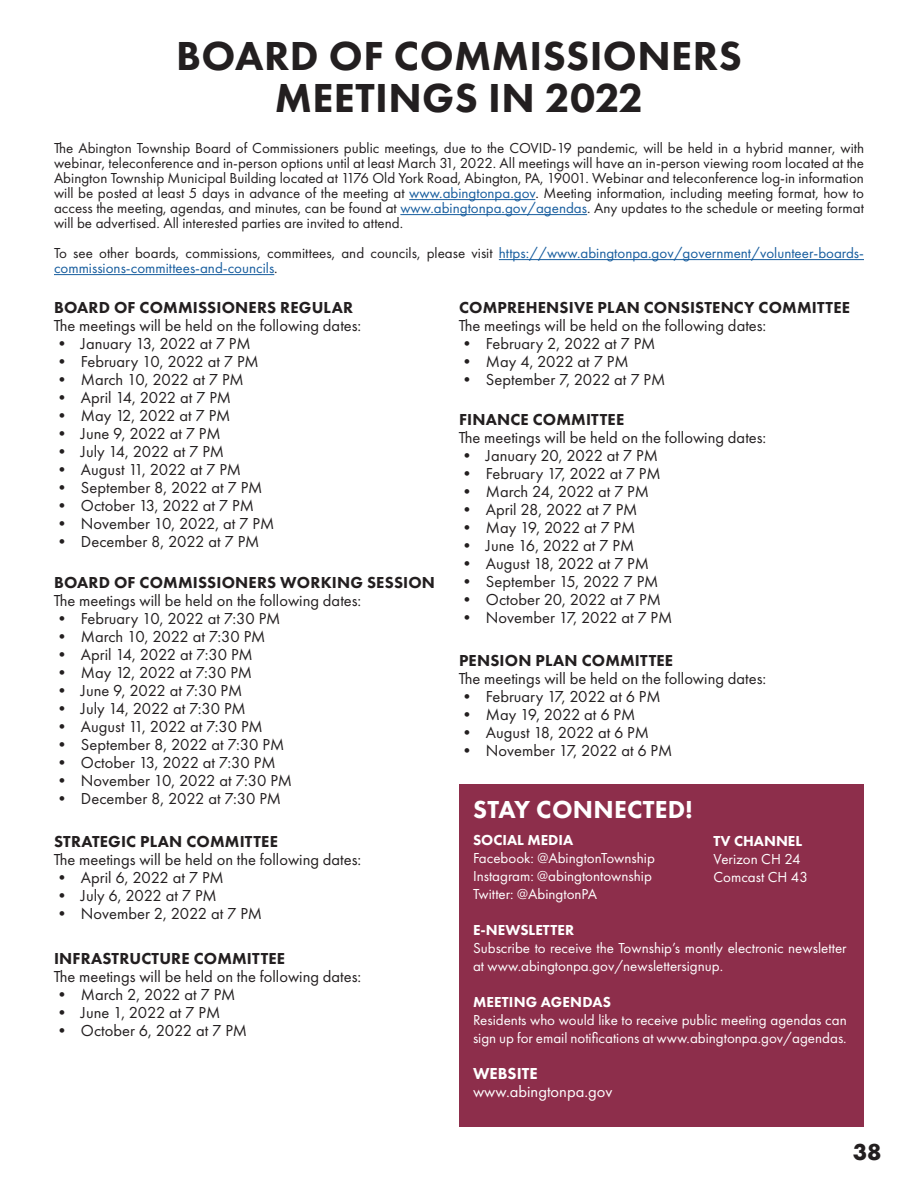
<style>
.page{position:relative;width:918px;height:1188px;background:#fff}
.page>*{position:absolute;margin:0;border:0;box-sizing:border-box;transform-origin:0 0}
.t1{font:800 42px/42px "Futura PT";letter-spacing:.01em;color:#231f20;text-align:center}
.t2{font:800 25.5px "Futura PT";letter-spacing:.01em;color:#fff}
.t3{font:700 24px "Futura PT";color:#231f20}
.t4{font:16.5px "Futura PT";color:#231f20}
.t5{font:800 16.5px "Futura PT";letter-spacing:.01em;color:#231f20}
.t6{font:16.5px "Futura PT";color:#fff}
.t7{font:800 16.5px "Futura PT";color:#fff}
.t8{font:15px/15px "Futura PT";color:#231f20;text-align:justify}
.t9{font:15px/18px "Futura PT";color:#fff}
.t10{font:15px/15px "Futura PT";color:#175d9e}
.t11{font:800 15px "Futura PT";color:#fff}
.s1{color:#175d9e}
.s2{color:#231f20}
</style>
<div class="page">
<hr style="left:409px;top:199px;width:126px;height:1px;background:#175d9e">
<hr style="left:400px;top:214px;width:187px;height:1px;background:#175d9e">
<hr style="left:499px;top:259px;width:365px;height:1px;background:#175d9e">
<hr style="left:54px;top:274px;width:220px;height:1px;background:#175d9e">
<div style="left:459px;top:784px;width:405px;height:342px;background:#8d2e4b"></div>
<h1 class="t1" style="left:176px;top:34px;width:567px">BOARD OF COMMISSIONERS<br>MEETINGS IN 2022</h1>
<p class="t8" style="left:54px;top:141px;width:812px">The Abington Township Board of Commissioners public meetings, due to the COVID-19 pandemic, will be held in a hybrid manner, with webinar, teleconference and in-person options until at least March 31, 2022. All meetings will have an in-person viewing room located at the Abington Township Municipal Building located at 1176 Old York Road, Abington, PA, 19001. Webinar and teleconference log-in information will be posted at least 5 days in advance of the meeting at <span class="s1">www.abingtonpa.gov</span>. Meeting information, including meeting format, how to access the meeting, agendas, and minutes, can be found at <span class="s1">www.abingtonpa.gov/agendas</span>. Any updates to the schedule or meeting format will be advertised. All interested parties are invited to attend.</p>
<p class="t10" style="left:54px;top:246px;width:812px"><span class="s2">To see other boards, commissions, committees, and councils, please visit</span> https://www.abingtonpa.gov/government/volunteer-boards&shy;commissions-committees-and-councils<span class="s2">.</span></p>
<p class="t5" style="left:459px;top:297px;width:393px">COMPREHENSIVE PLAN CONSISTENCY COMMITTEE</p>
<p class="t4" style="left:459px;top:315px;width:309px">The meetings will be held on the following dates:</p>
<p class="t4" style="left:459px;top:333px;width:198px">• February 2, 2022 at 7 PM</p>
<p class="t4" style="left:459px;top:351px;width:171px">• May 4, 2022 at 7 PM</p>
<p class="t4" style="left:459px;top:369px;width:208px">• September 7, 2022 at 7 PM</p>
<p class="t5" style="left:54px;top:297px;width:300px">BOARD OF COMMISSIONERS REGULAR</p>
<p class="t4" style="left:54px;top:315px;width:309px">The meetings will be held on the following dates:</p>
<p class="t4" style="left:54px;top:333px;width:198px">• January 13, 2022 at 7 PM</p>
<p class="t4" style="left:54px;top:351px;width:206px">• February 10, 2022 at 7 PM</p>
<p class="t4" style="left:54px;top:369px;width:191px">• March 10, 2022 at 7 PM</p>
<p class="t4" style="left:54px;top:387px;width:179px">• April 14, 2022 at 7 PM</p>
<p class="t4" style="left:54px;top:405px;width:178px">• May 12, 2022 at 7 PM</p>
<p class="t4" style="left:54px;top:423px;width:168px">• June 9, 2022 at 7 PM</p>
<p class="t4" style="left:54px;top:441px;width:172px">• July 14, 2022 at 7 PM</p>
<p class="t4" style="left:54px;top:459px;width:189px">• August 11, 2022 at 7 PM</p>
<p class="t4" style="left:54px;top:477px;width:210px">• September 8, 2022 at 7 PM</p>
<p class="t4" style="left:54px;top:495px;width:201px">• October 13, 2022 at 7 PM</p>
<p class="t4" style="left:54px;top:513px;width:222px">• November 10, 2022, at 7 PM</p>
<p class="t4" style="left:54px;top:531px;width:207px">• December 8, 2022 at 7 PM</p>
<p class="t5" style="left:54px;top:572px;width:383px">BOARD OF COMMISSIONERS WORKING SESSION</p>
<p class="t4" style="left:54px;top:590px;width:309px">The meetings will be held on the following dates:</p>
<p class="t4" style="left:54px;top:608px;width:228px">• February 10, 2022 at 7:30 PM</p>
<p class="t4" style="left:54px;top:626px;width:213px">• March 10, 2022 at 7:30 PM</p>
<p class="t4" style="left:54px;top:644px;width:200px">• April 14, 2022 at 7:30 PM</p>
<p class="t4" style="left:54px;top:662px;width:200px">• May 12, 2022 at 7:30 PM</p>
<p class="t4" style="left:54px;top:680px;width:190px">• June 9, 2022 at 7:30 PM</p>
<p class="t4" style="left:54px;top:698px;width:193px">• July 14, 2022 at 7:30 PM</p>
<p class="t4" style="left:54px;top:716px;width:210px">• August 11, 2022 at 7:30 PM</p>
<p class="t4" style="left:54px;top:734px;width:232px">• September 8, 2022 at 7:30 PM</p>
<p class="t4" style="left:54px;top:752px;width:223px">• October 13, 2022 at 7:30 PM</p>
<p class="t4" style="left:54px;top:770px;width:240px">• November 10, 2022 at 7:30 PM</p>
<p class="t4" style="left:54px;top:788px;width:229px">• December 8, 2022 at 7:30 PM</p>
<p class="t5" style="left:459px;top:409px;width:167px">FINANCE COMMITTEE</p>
<p class="t4" style="left:459px;top:428px;width:309px">The meetings will be held on the following dates:</p>
<p class="t4" style="left:459px;top:446px;width:200px">• January 20, 2022 at 7 PM</p>
<p class="t4" style="left:459px;top:464px;width:203px">• February 17, 2022 at 7 PM</p>
<p class="t4" style="left:459px;top:482px;width:192px">• March 24, 2022 at 7 PM</p>
<p class="t4" style="left:459px;top:500px;width:180px">• April 28, 2022 at 7 PM</p>
<p class="t4" style="left:459px;top:518px;width:178px">• May 19, 2022 at 7 PM</p>
<p class="t4" style="left:459px;top:536px;width:177px">• June 16, 2022 at 7 PM</p>
<p class="t4" style="left:459px;top:554px;width:192px">• August 18, 2022 at 7 PM</p>
<p class="t4" style="left:459px;top:572px;width:201px">• September 15, 2022 7 PM</p>
<p class="t4" style="left:459px;top:590px;width:204px">• October 20, 2022 at 7 PM</p>
<p class="t4" style="left:459px;top:608px;width:215px">• November 17, 2022 at 7 PM</p>
<p class="t5" style="left:459px;top:650px;width:216px">PENSION PLAN COMMITTEE</p>
<p class="t4" style="left:459px;top:668px;width:309px">The meetings will be held on the following dates:</p>
<p class="t4" style="left:459px;top:686px;width:203px">• February 17, 2022 at 6 PM</p>
<p class="t4" style="left:459px;top:704px;width:178px">• May 19, 2022 at 6 PM</p>
<p class="t4" style="left:459px;top:722px;width:192px">• August 18, 2022 at 6 PM</p>
<p class="t4" style="left:459px;top:740px;width:215px">• November 17, 2022 at 6 PM</p>
<h2 class="t2" style="left:473px;top:794px;width:221px">STAY CONNECTED!</h2>
<p class="t11" style="left:473px;top:831px;width:102px">SOCIAL MEDIA</p>
<p class="t9" style="left:473px;top:849px;width:183px">Facebook: @AbingtonTownship<br>Instagram: @abingtontownship<br>Twitter: @AbingtonPA</p>
<p class="t11" style="left:473px;top:921px;width:103px">E-NEWSLETTER</p>
<p class="t9" style="left:473px;top:939px;width:375px">Subscribe to receive the Township’s montly electronic newsletter at www.abingtonpa.gov/newslettersignup.</p>
<p class="t11" style="left:473px;top:993px;width:140px">MEETING AGENDAS</p>
<p class="t9" style="left:473px;top:1011px;width:375px">Residents who would like to receive public meeting agendas can sign up for email notifications at www.abingtonpa.gov/agendas.</p>
<p class="t7" style="left:473px;top:1063px;width:66px">WEBSITE</p>
<p class="t6" style="left:473px;top:1082px;width:141px">www.abingtonpa.gov</p>
<p class="t11" style="left:714px;top:831px;width:90px">TV CHANNEL</p>
<p class="t9" style="left:714px;top:850px;width:96px">Verizon CH 24<br>Comcast CH 43</p>
<p class="t5" style="left:54px;top:831px;width:225px">STRATEGIC PLAN COMMITTEE</p>
<p class="t4" style="left:54px;top:850px;width:309px">The meetings will be held on the following dates:</p>
<p class="t4" style="left:54px;top:868px;width:171px">• April 6, 2022 at 7 PM</p>
<p class="t4" style="left:54px;top:886px;width:164px">• July 6, 2022 at 7 PM</p>
<p class="t4" style="left:54px;top:904px;width:210px">• November 2, 2022 at 7 PM</p>
<p class="t5" style="left:54px;top:948px;width:233px">INFRASTRUCTURE COMMITTEE</p>
<p class="t4" style="left:54px;top:967px;width:309px">The meetings will be held on the following dates:</p>
<p class="t4" style="left:54px;top:985px;width:183px">• March 2, 2022 at 7 PM</p>
<p class="t4" style="left:54px;top:1003px;width:168px">• June 1, 2022 at 7 PM</p>
<p class="t4" style="left:54px;top:1021px;width:195px">• October 6, 2022 at 7 PM</p>
<h3 class="t3" style="left:853px;top:1136px;width:30px">38</h3>
</div>
